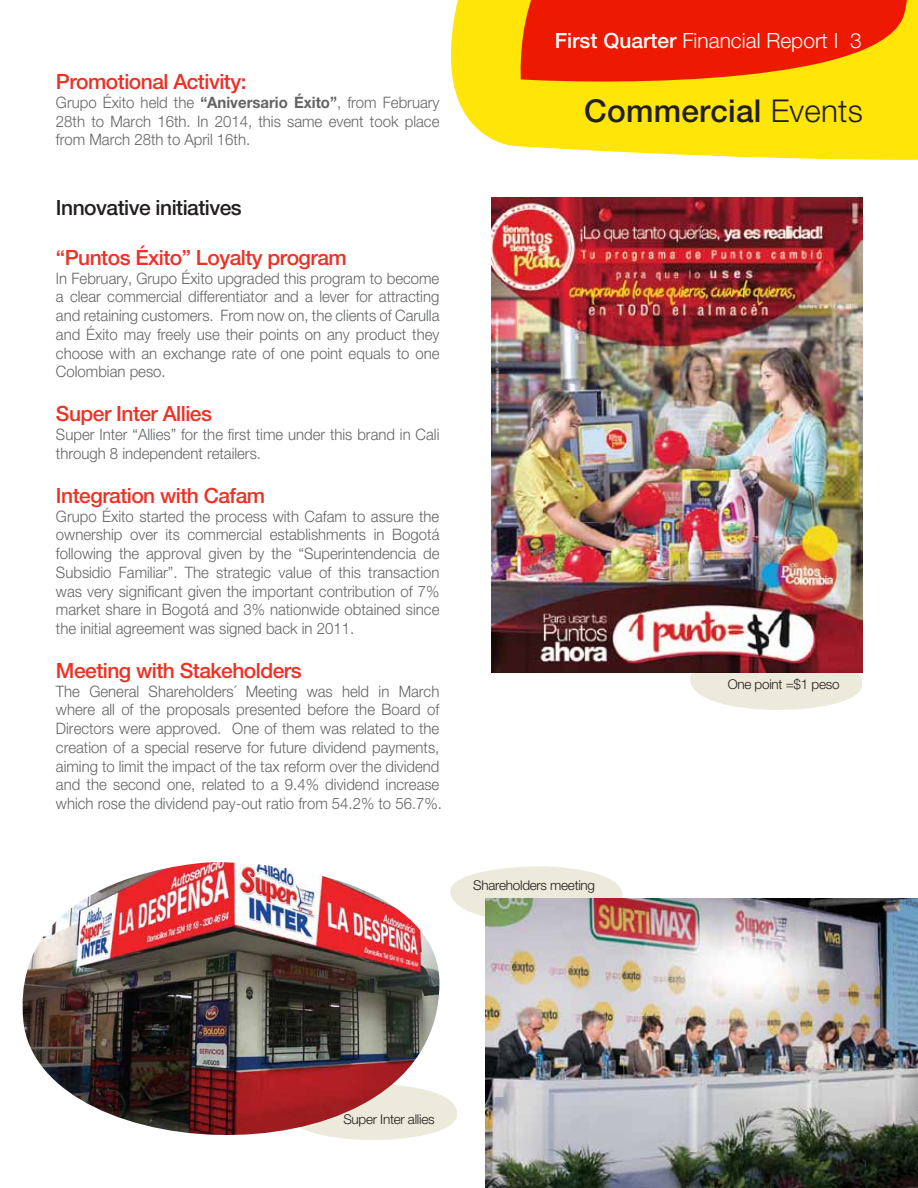
<style>
.page{position:relative;width:918px;height:1188px;background:#fff}
.page>*{position:absolute;margin:0;border:0;box-sizing:border-box;transform-origin:0 0}
.t1{font:500 31.5px "Helvetica Neue LT Std";letter-spacing:.01em;color:#231f20}
.t2{font:500 21px "Helvetica Neue LT Std";letter-spacing:-.025em;color:#ee3124}
.t3{font:300 21px "Helvetica Neue LT Std";color:#fff}
.t4{font:500 21px "Helvetica Neue LT Std";letter-spacing:-.025em;color:#231f20}
.t5{font:300 15.75px/18.8px "Helvetica Neue LT Std";color:#636466;text-align:justify;scale:.95 1}
.t6{font:300 13.5px "Helvetica Neue LT Std";letter-spacing:-.02em;color:#231f20}
.s1{font-weight:700}
.s2{font-weight:500}
.s3{font-weight:300}
</style>
<div class="page">
<svg style="left:450px;top:0;width:468px;height:160px;background:#fee721"></svg>
<svg style="left:521px;top:0;width:387px;height:82px;background:#ef3802"></svg>
<svg style="left:439px;top:1094px;width:18px;height:37px"></svg>
<svg style="left:450px;top:866px;width:173px;height:56px"></svg>
<svg style="left:690px;top:673px;width:172px;height:37px"></svg>
<img style="left:22px;top:862px;width:417px;height:278px">
<img style="left:486px;top:899px;width:432px;height:289px">
<img style="left:491px;top:197px;width:371px;height:476px">
<h2 class="t2" style="left:56px;top:69px;width:192px">Promotional Activity:</h2>
<p class="t5" style="left:56px;top:93px;width:405px">Grupo Éxito held the <span class="s1">“Aniversario Éxito”</span>, from February 28th to March 16th. In 2014, this same event took place from March 28th to April 16th.</p>
<h2 class="t4" style="left:56px;top:195px;width:187px">Innovative initiatives</h2>
<h2 class="t2" style="left:56px;top:245px;width:292px">“Puntos Éxito” Loyalty program</h2>
<p class="t5" style="left:56px;top:268px;width:405px">In February, Grupo Éxito upgraded this program to become a clear commercial differentiator and a lever for attracting and retaining customers. From now on, the clients of Carulla and Éxito may freely use their points on any product they choose with an exchange rate of one point equals to one Colombian peso.</p>
<h2 class="t2" style="left:56px;top:401px;width:158px">Super Inter Allies</h2>
<p class="t5" style="left:56px;top:425px;width:405px">Super Inter “Allies” for the first time under this brand in Cali through 8 independent retailers.</p>
<h2 class="t2" style="left:56px;top:483px;width:211px">Integration with Cafam</h2>
<p class="t5" style="left:56px;top:506px;width:405px">Grupo Éxito started the process with Cafam to assure the ownership over its commercial establishments in Bogotá following the approval given by the “Superintendencia de Subsidio Familiar”. The strategic value of this transaction was very significant given the important contribution of 7% market share in Bogotá and 3% nationwide obtained since the initial agreement was signed back in 2011.</p>
<h2 class="t2" style="left:56px;top:658px;width:247px">Meeting with Stakeholders</h2>
<p class="t5" style="left:56px;top:681px;width:408px;text-align:left">The General Shareholders´ Meeting was held in March where all of the proposals presented before the Board of Directors were approved. One of them was related to the creation of a special reserve for future dividend payments, aiming to limit the impact of the tax reform over the dividend and the second one, related to a 9.4% dividend increase which rose the dividend pay-out ratio from 54.2% to 56.7%.</p>
<h2 class="t3" style="left:555px;top:27px;width:308px"><span class="s2">First Quarter</span> Financial Report I 3</h2>
<h1 class="t1" style="left:584px;top:92px;width:280px">Commercial <span class="s3">Events</span></h1>
<p class="t6" style="left:473px;top:877px;width:123px">Shareholders meeting</p>
<p class="t6" style="left:728px;top:675px;width:113px">One point =$1 peso</p>
<p class="t6" style="left:343px;top:1111px;width:93px">Super Inter allies</p>
</div>
